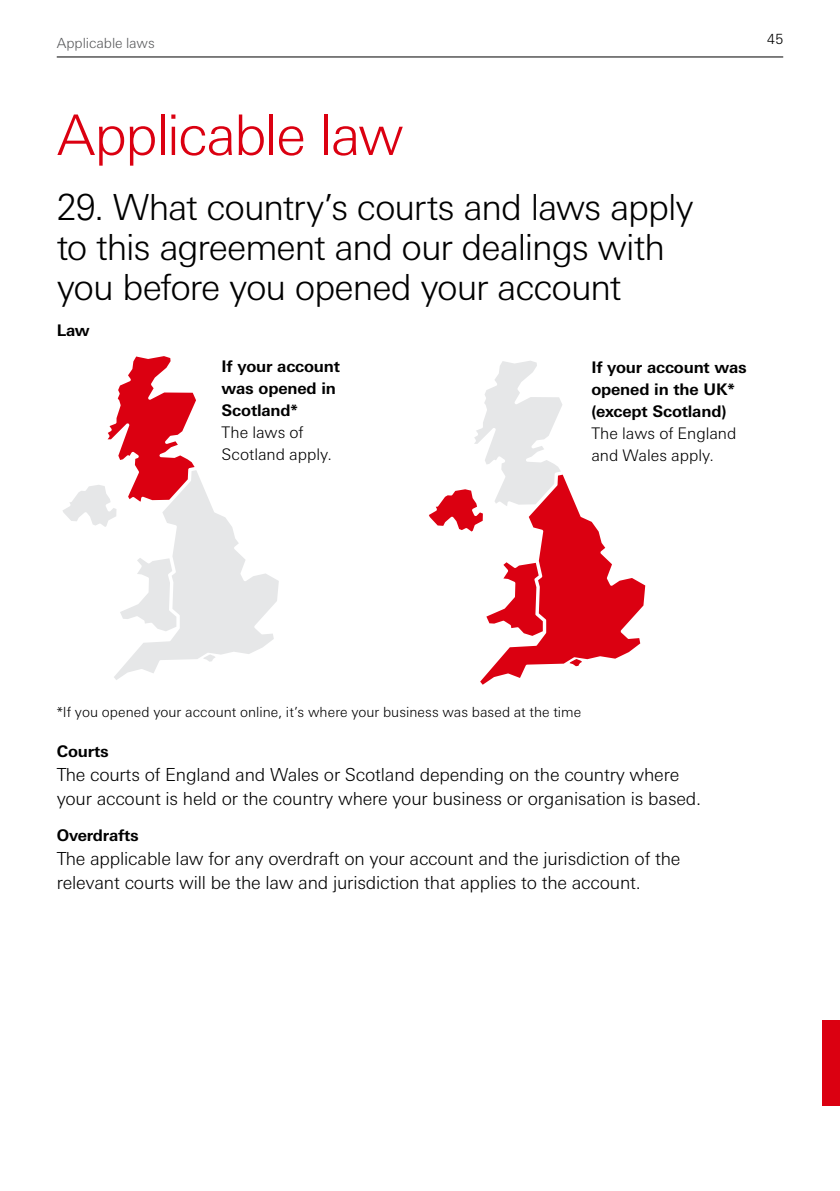
<style>
.page{position:relative;width:840px;height:1191px;background:#fff}
.page>*{position:absolute;margin:0;border:0;box-sizing:border-box;transform-origin:0 0}
.Red_Header_28_30{font:300 56px "Univers Nextfor HSBC";letter-spacing:-.035em;color:#db0011}
.Small_Header_18_20_full_measure{font:300 36px/40px "Univers Nextfor HSBC";letter-spacing:-.03em;color:#000}
.Body_8_11{font:300 18px/24px "Univers Nextfor HSBC";letter-spacing:-.01em;color:#000}
.SHB_Sub_Header_Bold_8_11{font:700 16px/22px "Univers Nextfor HSBC";letter-spacing:-.01em;color:#000}
.BC_Body_Copy_8_11{font:300 16px/22px "Univers Nextfor HSBC";color:#000}
.Bullets_Bullet_-_Bullet_level_1{font:300 14px "Univers Nextfor HSBC";letter-spacing:.005em;color:#000}
.t1{font:300 14px "Univers Nextfor HSBC";letter-spacing:-.005em;color:#58595b}
</style>
<div class="page">
<hr style="left:57px;top:57px;width:725px;height:1px;background:#000">
<div style="left:822px;top:1020px;width:17px;height:86px;background:#db0011"></div>
<svg style="left:63px;top:356px;width:216px;height:324px"></svg>
<svg style="left:429px;top:361px;width:216px;height:323px"></svg>
<p class="t1" style="left:57px;top:35px;width:99px">Applicable laws</p>
<p class="Bullets_Bullet_-_Bullet_level_1" style="left:766px;top:31px;width:17px">45</p>
<h2 class="Red_Header_28_30" style="left:57px;top:102px;width:348px">Applicable law</h2>
<h3 class="Small_Header_18_20_full_measure" style="left:57px;top:187px;width:638px">29. What country’s courts and laws apply to this agreement and our dealings with you before you opened your account</h3>
<h4 class="SHB_Sub_Header_Bold_8_11" style="left:57px;top:319px;width:35px">Law</h4>
<h4 class="SHB_Sub_Header_Bold_8_11" style="left:591px;top:356px;width:157px">If your account was opened in the UK*</h4>
<h4 class="SHB_Sub_Header_Bold_8_11" style="left:591px;top:400px;width:136px">(except Scotland)</h4>
<p class="BC_Body_Copy_8_11" style="left:591px;top:422px;width:146px">The laws of England and Wales apply.</p>
<h4 class="SHB_Sub_Header_Bold_8_11" style="left:221px;top:355px;width:120px">If your account was opened in<br>Scotland*</h4>
<p class="BC_Body_Copy_8_11" style="left:221px;top:421px;width:112px">The laws of<br>Scotland apply.</p>
<p class="Bullets_Bullet_-_Bullet_level_1" style="left:57px;top:703px;width:526px">*If you opened your account online, it’s where your business was based at the time</p>
<h4 class="SHB_Sub_Header_Bold_8_11" style="left:57px;top:740px;width:54px">Courts</h4>
<p class="Body_8_11" style="left:57px;top:762px;width:645px">The courts of England and Wales or Scotland depending on the country where your account is held or the country where your business or organisation is based.</p>
<h4 class="SHB_Sub_Header_Bold_8_11" style="left:57px;top:824px;width:84px">Overdrafts</h4>
<p class="Body_8_11" style="left:57px;top:846px;width:625px">The applicable law for any overdraft on your account and the jurisdiction of the relevant courts will be the law and jurisdiction that applies to the account.</p>
</div>
